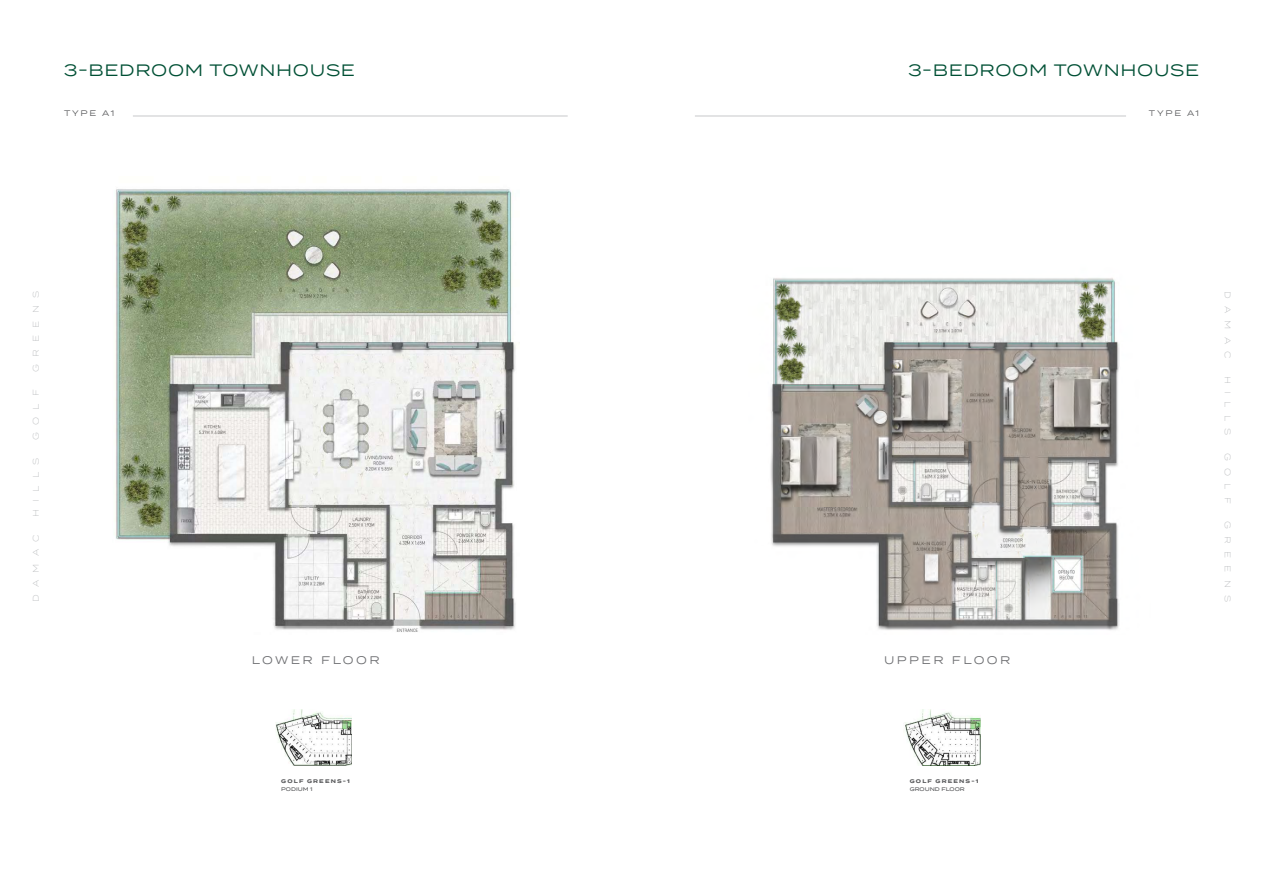
<style>
.page{position:relative;width:1263px;height:893px;background:#fff}
.page>*{position:absolute;margin:0;border:0;box-sizing:border-box;transform-origin:0 0}
.t1{font:16.5px "Termina";letter-spacing:.04em;color:#005035}
.t2{font:11.02px "Termina";letter-spacing:.22em;color:#6d6e71}
.t3{font:300 8.25px "Termina";letter-spacing:.89em;color:#bcbec0}
.t4{font:8.02px "Termina";letter-spacing:.22em;color:#58595b}
.t5{font:700 5.25px "Termina";letter-spacing:.22em;color:#58595b}
.t6{font:500 5.25px "Termina";color:#58595b}
</style>
<div class="page">
<hr style="left:133px;top:116px;width:435px;height:1px;background:#c7c8ca">
<hr style="left:695px;top:116px;width:431px;height:1px;background:#c7c8ca">
<img style="left:115px;top:189px;width:401px;height:443px">
<img style="left:770px;top:278px;width:350px;height:352px">
<img style="left:276px;top:709px;width:76px;height:56px">
<img style="left:905px;top:709px;width:75px;height:56px">
<h1 class="t1" style="left:64px;top:59px;width:293px">3-BEDROOM TOWNHOUSE</h1>
<h1 class="t1" style="left:908px;top:59px;width:293px">3-BEDROOM TOWNHOUSE</h1>
<p class="t4" style="left:64px;top:107px;width:52px">TYPE A1</p>
<p class="t4" style="left:1149px;top:107px;width:52px">TYPE A1</p>
<p class="t3" style="left:30px;top:372px;width:83px;rotate:-90deg">GREENS</p>
<p class="t3" style="left:30px;top:440px;width:52px;rotate:-90deg">GOLF</p>
<p class="t3" style="left:30px;top:517px;width:61px;rotate:-90deg">HILLS</p>
<p class="t3" style="left:30px;top:602px;width:69px;rotate:-90deg">DAMAC</p>
<h2 class="t2" style="left:252px;top:652px;width:129px">LOWER FLOOR</h2>
<h2 class="t2" style="left:884px;top:652px;width:128px">UPPER FLOOR</h2>
<p class="t5" style="left:281px;top:777px;width:70px">GOLF GREENS-1</p>
<p class="t6" style="left:281px;top:785px;width:33px">PODIUM 1</p>
<p class="t5" style="left:910px;top:777px;width:70px">GOLF GREENS-1</p>
<p class="t6" style="left:910px;top:785px;width:56px">GROUND FLOOR</p>
<p class="t3" style="left:1233px;top:291px;width:69px;rotate:90deg">DAMAC</p>
<p class="t3" style="left:1233px;top:376px;width:61px;rotate:90deg">HILLS</p>
<p class="t3" style="left:1233px;top:453px;width:52px;rotate:90deg">GOLF</p>
<p class="t3" style="left:1233px;top:521px;width:83px;rotate:90deg">GREENS</p>
</div>
